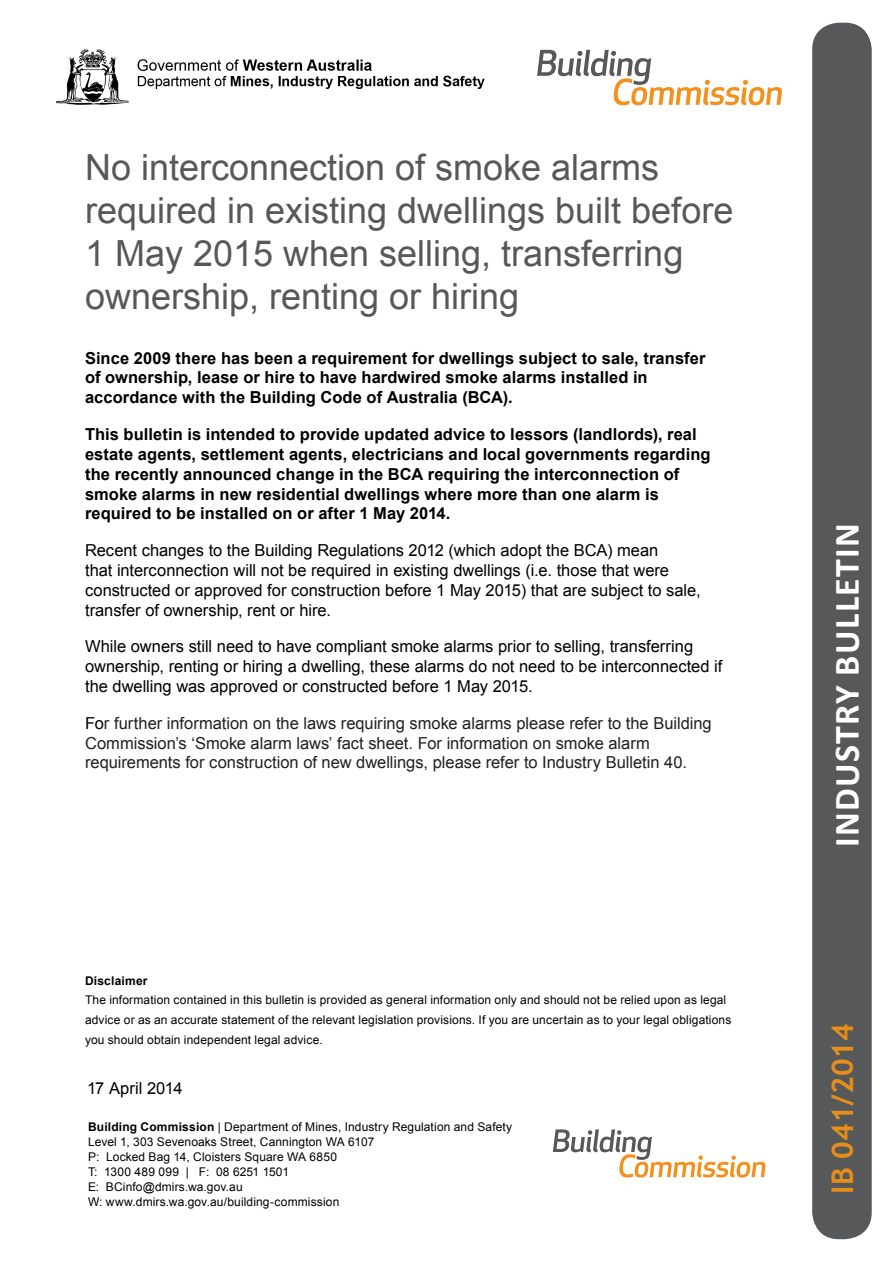
<style>
.page{position:relative;width:893px;height:1263px;background:#fff}
.page>*{position:absolute;margin:0;border:0;box-sizing:border-box;transform-origin:0 0}
.BC_Title{font:36px/43.2px "Arial";color:#57585a}
.t1{font:700 36px "Calibri";letter-spacing:.04em;color:#fff}
.t2{font:700 30px "Trebuchet MS";color:#e58e19}
.Intro_para{font:700 16.5px/19.8px "Arial";letter-spacing:.005em;color:#000}
.BC_text{font:16.5px/19.8px "Arial";color:#000}
.BC_text-2{font:16.5px/19.8px "Arial";color:#231f20}
.BC_text-3{font:12px/19.8px "Arial";letter-spacing:.01em;color:#000}
.Publication_details{font:12px "Arial";letter-spacing:.01em;color:#000}
.s1{color:#000}
.s2{font-weight:700}
</style>
<div class="page">
<div style="left:812px;top:23px;width:60px;height:1216px;background:#57585a;border-radius:27px"></div>
<svg style="left:537px;top:50px;width:245px;height:55px"></svg>
<img style="left:57px;top:49px;width:427px;height:56px">
<svg style="left:553px;top:1129px;width:212px;height:48px"></svg>
<p class="BC_Title" style="left:85px;top:146px;width:650px">No interconnection of smoke alarms required in existing dwellings built before 1 May 2015 when selling, transferring ownership, renting or hiring</p>
<p class="Intro_para" style="left:85px;top:348px;width:622px">Since 2009 there has been a requirement for dwellings subject to sale, transfer of ownership, lease or hire to have hardwired smoke alarms installed in accordance with the Building Code of Australia (BCA).</p>
<p class="Intro_para" style="left:85px;top:425px;width:627px">This bulletin is intended to provide updated advice to lessors (landlords), real estate agents, settlement agents, electricians and local governments regarding the recently announced change in the BCA requiring the interconnection of smoke alarms in new residential dwellings where more than one alarm is required to be installed on or after 1 May 2014.</p>
<p class="BC_text" style="left:85px;top:541px;width:617px">Recent changes to the Building Regulations 2012 (which adopt the BCA) mean<br>that interconnection will not be required in existing dwellings (i.e. those that were constructed or approved for construction before 1 May 2015) that are subject to sale, transfer of ownership, rent or hire.</p>
<p class="BC_text" style="left:85px;top:637px;width:639px">While owners still need to have compliant smoke alarms prior to selling, transferring ownership, renting or hiring a dwelling, these alarms do not need to be interconnected if the dwelling was approved or constructed before 1 May 2015.</p>
<p class="BC_text-2" style="left:85px;top:713px;width:628px"><span class="s1">Fo</span>r further information on the laws requiring smoke alarms please refer to the Building<br>Commission’s ‘Smoke alarm laws’ fact sheet. For information on smoke alarm requirements for construction of new dwellings, please refer to Industry Bulletin 40.</p>
<p class="BC_text-3" style="left:85px;top:971px;width:648px"><span class="s2">Disclaimer<br></span>The information contained in this bulletin is provided as general information only and should not be relied upon as legal advice or as an accurate statement of the relevant legislation provisions. If you are uncertain as to your legal obligations you should obtain independent legal advice.</p>
<p class="BC_text" style="left:87px;top:1078px;width:97px">17 April 2014</p>
<p class="Publication_details" style="left:88px;top:1118px;width:426px"><span class="s2">Building Commission</span> | Department of Mines, Industry Regulation and Safety</p>
<p class="Publication_details" style="left:88px;top:1133px;width:288px">Level 1, 303 Sevenoaks Street, Cannington WA 6107</p>
<p class="Publication_details" style="left:88px;top:1148px;width:251px">P: Locked Bag 14, Cloisters Square WA 6850</p>
<p class="Publication_details" style="left:88px;top:1163px;width:203px">T: 1300 489 099 | F: 08 6251 1501</p>
<p class="Publication_details" style="left:88px;top:1178px;width:156px">E: BCinfo@dmirs.wa.gov.au</p>
<p class="Publication_details" style="left:88px;top:1193px;width:253px">W: www.dmirs.wa.gov.au/building-commission</p>
<h1 class="t1" style="left:824px;top:847px;width:326px;rotate:-90deg">INDUSTRY BULLETIN</h1>
<p class="t2" style="left:824px;top:1194px;width:171px;rotate:-90deg">IB 041/2014</p>
</div>
